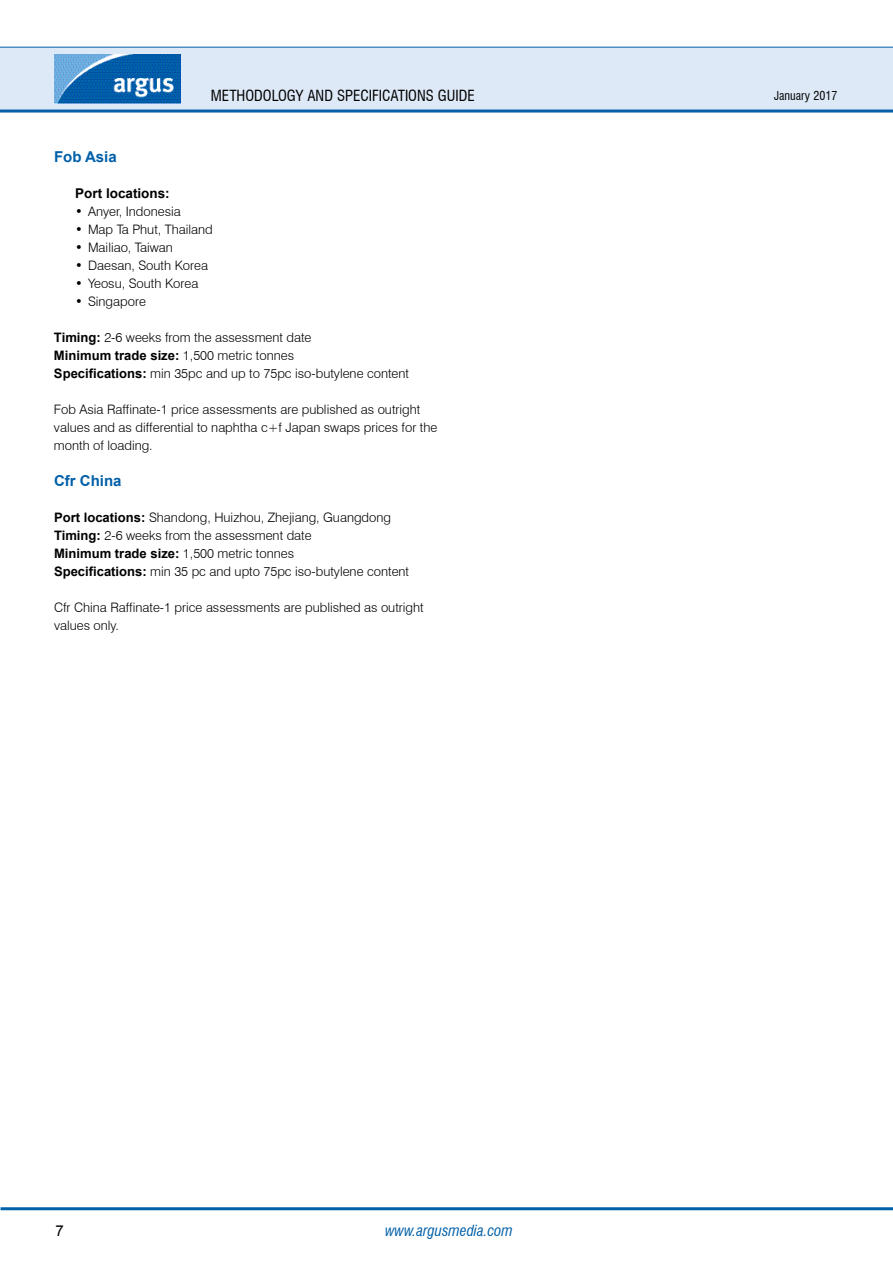
<style>
.page{position:relative;width:893px;height:1263px;background:#fff}
.page>*{position:absolute;margin:0;border:0;box-sizing:border-box;transform-origin:0 0}
.t1{font:condensed 15px "Swiss 721 BT";color:#000}
.t2{font:italic condensed 15px "Swiss 721 BT";color:#0060a9}
.t3{font:700 15px "Arial";color:#0060a9}
.t4{font:15px "Arial";color:#000}
.t5{font:700 13.5px "Arial";color:#000}
.t6{font:300 13.05px/18px "Swiss 721 BT";color:#000}
.t7{font:700 13.05px "Arial";color:#000}
.t8{font:condensed 12px "Swiss 721 BT";color:#000}
.s1{font-family:"Arial";font-weight:700}
.s2{font-family:"Swiss 721 BT";font-weight:300}
</style>
<div class="page">
<div style="left:0;top:47px;width:893px;height:64px;background:#dee9f7"></div>
<hr style="left:0;top:110px;width:893px;height:3px;background:#0060a9">
<hr style="left:0;top:47px;width:893px;height:1px;background:#0060a9">
<hr style="left:1px;top:1207px;width:892px;height:3px;background:#0060a9">
<img style="left:54px;top:54px;width:126px;height:50px">
<p class="t1" style="left:211px;top:86px;width:265px">METHODOLOGY AND SPECIFICATIONS GUIDE</p>
<p class="t3" style="left:54px;top:147px;width:64px">Fob Asia</p>
<p class="t5" style="left:75px;top:184px;width:96px">Port locations:</p>
<p class="t6" style="left:75px;top:202px;width:107px">• Anyer, Indonesia</p>
<p class="t6" style="left:75px;top:220px;width:139px">• Map Ta Phut, Thailand</p>
<p class="t6" style="left:75px;top:238px;width:99px">• Mailiao, Taiwan</p>
<p class="t6" style="left:75px;top:256px;width:134px">• Daesan, South Korea</p>
<p class="t6" style="left:75px;top:274px;width:125px">• Yeosu, South Korea</p>
<p class="t6" style="left:75px;top:292px;width:72px">• Singapore</p>
<p class="t6" style="left:54px;top:328px;width:259px"><span class="s1">Timing:</span> 2-6 weeks from the assessment date</p>
<p class="t7" style="left:54px;top:347px;width:242px">Minimum trade size: <span class="s2">1,500 metric tonnes</span></p>
<p class="t6" style="left:54px;top:364px;width:357px"><span class="s1">Specifications:</span> min 35pc and up to 75pc iso-butylene content</p>
<p class="t6" style="left:54px;top:400px;width:385px">Fob Asia Raffinate-1 price assessments are published as outright values and as differential to naphtha c+f Japan swaps prices for the month of loading.</p>
<p class="t3" style="left:54px;top:471px;width:69px">Cfr China</p>
<p class="t6" style="left:54px;top:508px;width:339px"><span class="s1">Port locations:</span> Shandong, Huizhou, Zhejiang, Guangdong<br><span class="s1">Timing:</span> 2-6 weeks from the assessment date</p>
<p class="t7" style="left:54px;top:545px;width:242px">Minimum trade size: <span class="s2">1,500 metric tonnes</span></p>
<p class="t6" style="left:54px;top:562px;width:357px"><span class="s1">Specifications:</span> min 35 pc and upto 75pc iso-butylene content</p>
<p class="t6" style="left:54px;top:598px;width:371px">Cfr China Raffinate-1 price assessments are published as outright values only.</p>
<p class="t4" style="left:55px;top:1220px;width:10px">7</p>
<p class="t2" style="left:385px;top:1221px;width:129px">www.argusmedia.com</p>
<p class="t8" style="left:774px;top:88px;width:65px">JANUARY 2017</p>
</div>
